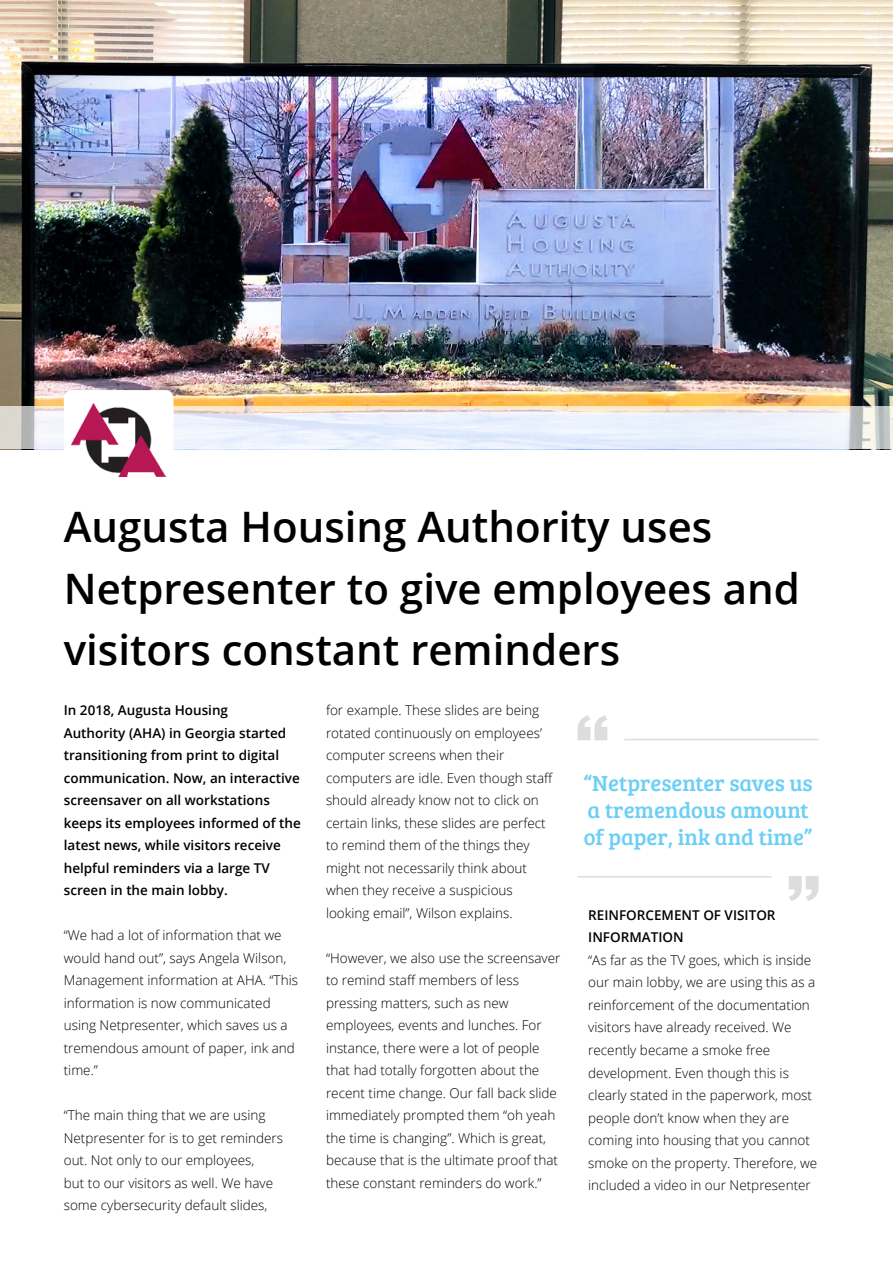
<style>
.page{position:relative;width:893px;height:1263px;background:#fff}
.page>*{position:absolute;margin:0;border:0;box-sizing:border-box;transform-origin:0 0}
.t1{font:600 42px/61.5px "Open Sans";color:#000}
.t2{font:22.5px/27px "Bree Serif";color:#6dcff6}
.t3{font:300 13.5px/22.5px "Open Sans";color:#000}
.t4{font:600 13.5px/22.5px "Open Sans";color:#000}
</style>
<div class="page">
<img style="left:0;top:0;width:893px;height:407px">
<svg style="left:0;top:407px;width:893px;height:42px;fill:#eaf0fc"></svg>
<svg style="left:578px;top:715px;width:29px;height:25px"></svg>
<svg style="left:789px;top:876px;width:30px;height:25px"></svg>
<hr style="left:624px;top:739px;width:195px;height:1px;background:#dcddde">
<hr style="left:578px;top:876px;width:194px;height:1px;background:#dcddde">
<div style="left:64px;top:390px;width:109px;height:100px;background:#fff;border-radius:9px"></div>
<img style="left:72px;top:404px;width:94px;height:72px">
<h1 class="t1" style="left:64px;top:495px;width:738px">Augusta Housing Authority uses<br>Netpresenter to give employees and visitors constant reminders</h1>
<p class="t4" style="left:64px;top:699px;width:239px">In 2018, Augusta Housing<br>Authority (AHA) in Georgia started transitioning from print to digital communication. Now, an interactive screensaver on all workstations keeps its employees informed of the latest news, while visitors receive helpful reminders via a large TV screen in the main lobby.</p>
<p class="t3" style="left:64px;top:924px;width:236px">“We had a lot of information that we would hand out”, says Angela Wilson,<br>Management information at AHA. “This information is now communicated using Netpresenter, which saves us a tremendous amount of paper, ink and time.”</p>
<p class="t3" style="left:64px;top:1104px;width:221px">“The main thing that we are using Netpresenter for is to get reminders out. Not only to our employees,<br>but to our visitors as well. We have some cybersecurity default slides,</p>
<p class="t3" style="left:326px;top:699px;width:229px">for example. These slides are being rotated continuously on employees’ computer screens when their computers are idle. Even though staff should already know not to click on certain links, these slides are perfect to remind them of the things they might not necessarily think about when they receive a suspicious looking email”, Wilson explains.</p>
<p class="t3" style="left:326px;top:946px;width:236px">“However, we also use the screensaver to remind staff members of less pressing matters, such as new employees, events and lunches. For instance, there were a lot of people that had totally forgotten about the recent time change. Our fall back slide immediately prompted them “oh yeah the time is changing”. Which is great, because that is the ultimate proof that these constant reminders do work.”</p>
<h2 class="t2" style="left:583px;top:769px;width:231px">“Netpresenter saves us a tremendous amount of paper, ink and time”</h2>
<p class="t4" style="left:588px;top:903px;width:189px">REINFORCEMENT OF VISITOR<br>INFORMATION</p>
<p class="t3" style="left:588px;top:948px;width:231px">“As far as the TV goes, which is inside our main lobby, we are using this as a reinforcement of the documentation visitors have already received. We recently became a smoke free development. Even though this is clearly stated in the paperwork, most people don’t know when they are coming into housing that you cannot smoke on the property. Therefore, we included a video in our Netpresenter</p>
</div>
